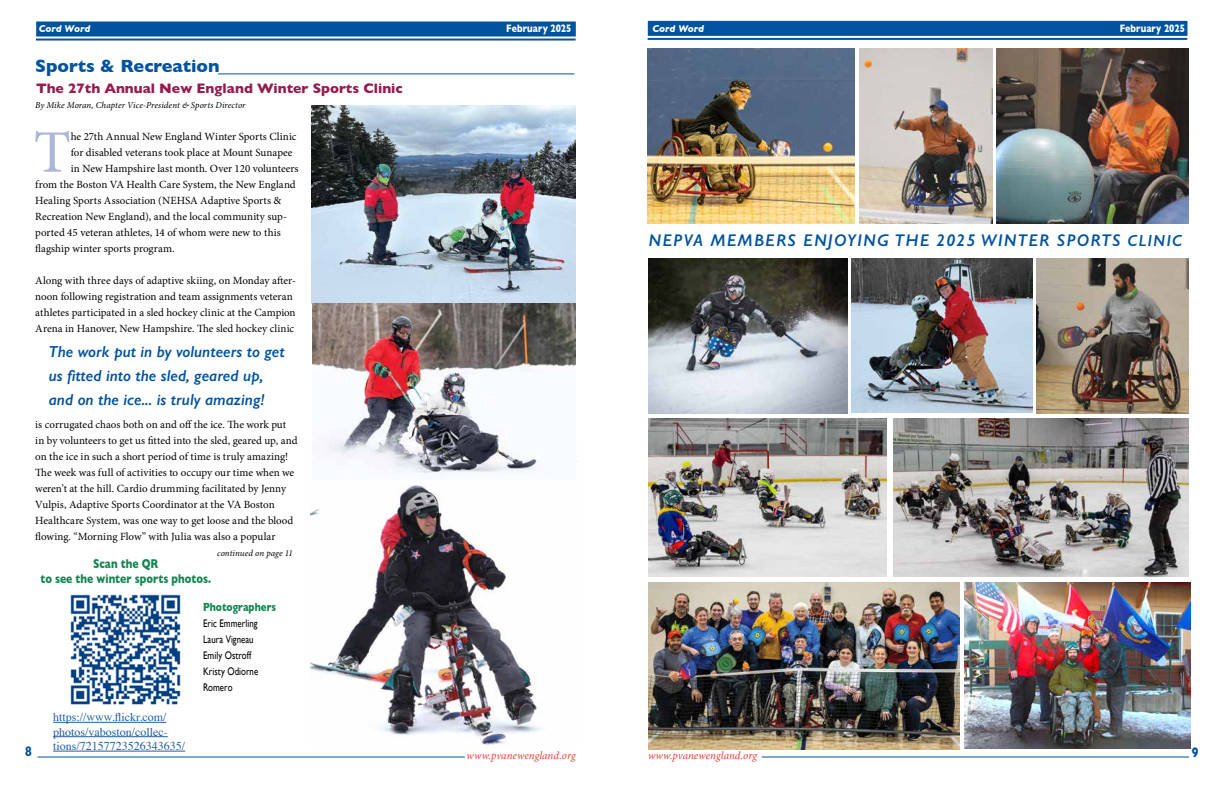
<style>
.page{position:relative;width:1224px;height:792px;background:#fff}
.page>*{position:absolute;margin:0;border:0;box-sizing:border-box;transform-origin:0 0}
.t1{font:60.2px "Minion Pro";color:#abb6da}
.t2{font:700 18px "Gill Sans";color:#00539f}
.t3{font:italic 600 17px "Gill Sans";letter-spacing:.07em;color:#00539f}
.t4{font:italic 600 16px/24px "Gill Sans";color:#00539f}
.t5{font:700 14px "Gill Sans";color:#981a4d}
.t6{font:700 14px "Gill Sans";color:#00539f;scale:.8 1}
.t7{font:700 13px/15px "Gill Sans";letter-spacing:.005em;color:#128650;text-align:center;scale:.8 1}
.t8{font:12px/14.4px "Times";color:#215e9e}
.t9{font:700 12px "Gill Sans";letter-spacing:.005em;color:#128650;scale:.8 1}
.t10{font:11px/16px "Minion Pro";letter-spacing:-.005em;color:#000}
.t11{font:11px/16px "Gill Sans";letter-spacing:.005em;color:#000;scale:.8 1}
.t12{font:italic 11px "Minion Pro";letter-spacing:.005em;color:#ef3e33}
.t13{font:700 11px "Gill Sans";letter-spacing:.01em;color:#fff;scale:.8 1}
.t14{font:italic 700 10px "Gill Sans";letter-spacing:-.005em;color:#fff}
.t15{font:italic 9px "Minion Pro";letter-spacing:.01em;color:#000}
.s1{font-size:16px}
</style>
<div class="page">
<div style="left:36px;top:22px;width:540px;height:14px;background:#00539f"></div>
<hr style="left:36px;top:39px;width:540px;height:2px;background:#00539f">
<div style="left:648px;top:21px;width:539px;height:15px;background:#00539f"></div>
<hr style="left:648px;top:38px;width:539px;height:2px;background:#00539f">
<hr style="left:762px;top:756px;width:427px;height:1px;background:#00539f">
<hr style="left:38px;top:756px;width:427px;height:2px;background:#00539f">
<hr style="left:218px;top:74px;width:356px;height:1px;background:#00539f">
<img style="left:997px;top:48px;width:192px;height:175px">
<img style="left:648px;top:258px;width:200px;height:155px">
<img style="left:648px;top:48px;width:207px;height:175px">
<img style="left:648px;top:418px;width:239px;height:159px">
<img style="left:893px;top:418px;width:295px;height:159px">
<img style="left:964px;top:582px;width:227px;height:167px">
<img style="left:648px;top:582px;width:312px;height:167px">
<img style="left:860px;top:48px;width:133px;height:175px">
<img style="left:1037px;top:258px;width:152px;height:155px">
<img style="left:312px;top:105px;width:264px;height:333px">
<img style="left:310px;top:438px;width:231px;height:307px">
<img style="left:852px;top:258px;width:180px;height:155px">
<hr style="left:53px;top:722px;width:113px;height:1px;background:#215e9e">
<hr style="left:53px;top:736px;width:115px;height:1px;background:#215e9e">
<hr style="left:53px;top:751px;width:132px;height:1px;background:#215e9e">
<img style="left:70px;top:594px;width:111px;height:111px">
<p class="t14" style="left:39px;top:23px;width:53px">Cord Word</p>
<p class="t13" style="left:1120px;top:20px;width:83px">February 2025</p>
<p class="t13" style="left:506px;top:20px;width:83px">February 2025</p>
<p class="t14" style="left:653px;top:23px;width:53px">Cord Word</p>
<h2 class="t2" style="left:35px;top:51px;width:186px">Sports &amp; Recreation</h2>
<p class="t15" style="left:35px;top:99px;width:212px">By Mike Moran, Chapter Vice-President &amp; Sports Director</p>
<h1 class="t1" style="left:34px;top:112px;width:39px">T</h1>
<p class="t10" style="left:71px;top:128px;width:227px">he 27th Annual New England Winter Sports Clinic</p>
<p class="t5" style="left:36px;top:77px;width:368px">The 27th Annual New England Winter Sports Clinic</p>
<p class="t10" style="left:71px;top:144px;width:223px">for disabled veterans took place at Mount Sunapee</p>
<p class="t10" style="left:71px;top:160px;width:229px">in New Hampshire last month. Over 120 volunteers</p>
<p class="t10" style="left:35px;top:176px;width:262px">from the Boston VA Health Care System, the New England</p>
<p class="t10" style="left:35px;top:192px;width:248px">Healing Sports Association (NEHSA Adaptive Sports &amp;</p>
<p class="t10" style="left:35px;top:208px;width:253px">Recreation New England), and the local community sup-</p>
<p class="t10" style="left:35px;top:224px;width:247px">ported 45 veteran athletes, 14 of whom were new to this</p>
<p class="t10" style="left:35px;top:240px;width:141px">flagship winter sports program.</p>
<p class="t10" style="left:35px;top:272px;width:262px">Along with three days of adaptive skiing, on Monday after&shy;noon following registration and team assignments veteran athletes participated in a sled hockey clinic at the Campion Arena in Hanover, New Hampshire. The sled hockey clinic</p>
<h3 class="t4" style="left:49px;top:339px;width:237px">The work put in by volunteers to get us fitted into the sled, geared up, and on the ice... is truly amazing!</h3>
<p class="t10" style="left:35px;top:416px;width:264px">is corrugated chaos both on and off the ice. The work put in by volunteers to get us fitted into the sled, geared up, and on the ice in such a short period of time is truly amazing!<br>The week was full of activities to occupy our time when we weren’t at the hill. Cardio drumming facilitated by Jenny Vulpis, Adaptive Sports Coordinator at the VA Boston Healthcare System, was one way to get loose and the blood flowing. “Morning Flow” with Julia was also a popular</p>
<p class="t15" style="left:217px;top:547px;width:77px">continued on page 11</p>
<p class="t7" style="left:40px;top:556px;width:215px">Scan the QR<br>to see the winter sports photos.</p>
<p class="t9" style="left:203px;top:598px;width:93px">Photographers</p>
<p class="t11" style="left:203px;top:615px;width:70px">Eric Emmerling<br>Laura Vigneau<br>Emily Ostroff<br>Kristy Odiorne<br>Romero</p>
<h3 class="t3" style="left:648px;top:230px;width:535px">NEPVA MEMBERS ENJOYING THE 2025 WINTER SPORTS <span class="s1">CLINIC</span></h3>
<p class="t8" style="left:53px;top:709px;width:134px">https://www.flickr.com/ photos/vaboston/collec&shy;tions/72157723526343635/</p>
<p class="t6" style="left:25px;top:740px;width:10px">8</p>
<p class="t6" style="left:1192px;top:741px;width:10px">9</p>
<p class="t12" style="left:467px;top:748px;width:111px">www.pvanewengland.org</p>
<p class="t12" style="left:648px;top:748px;width:111px">www.pvanewengland.org</p>
</div>
